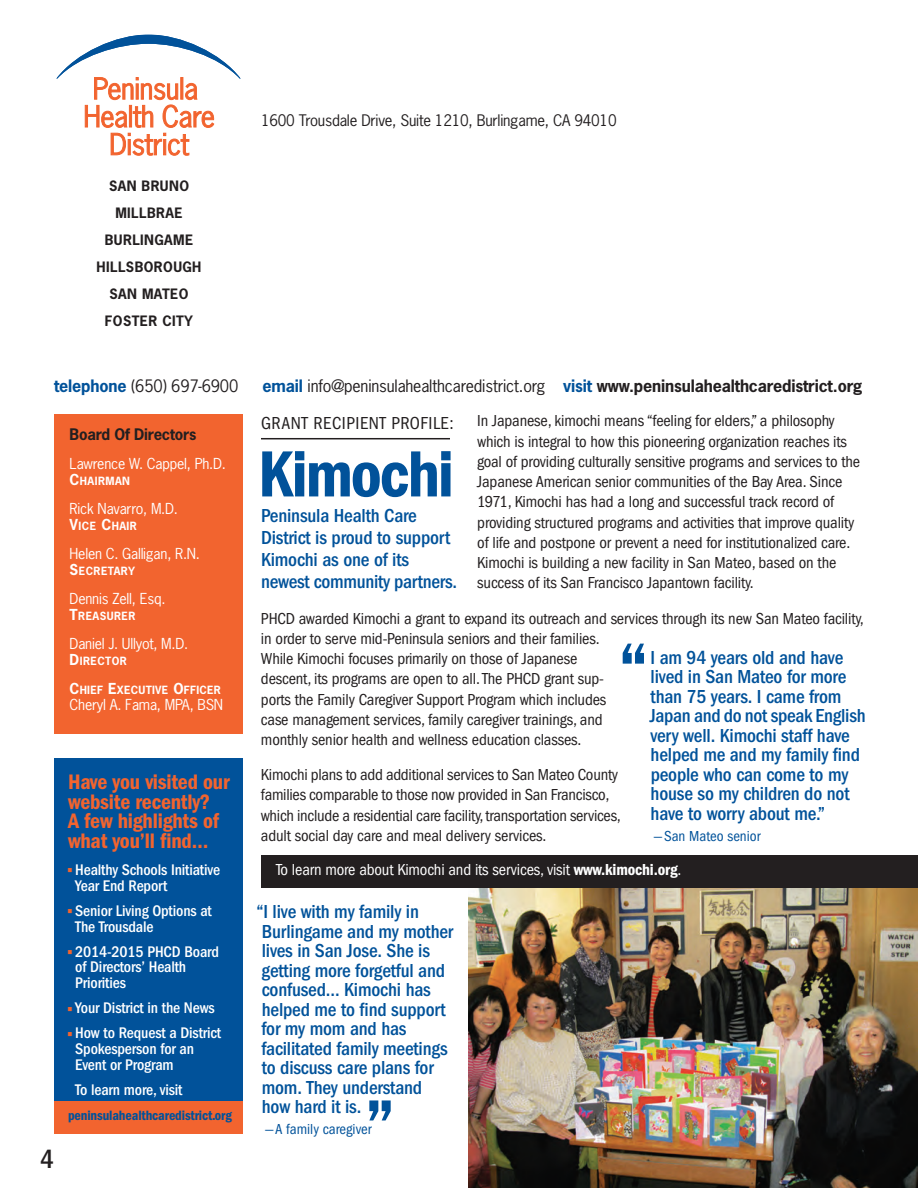
<style>
.page{position:relative;width:918px;height:1188px;background:#fff}
.page>*{position:absolute;margin:0;border:0;box-sizing:border-box;transform-origin:0 0}
.t1{font:600 condensed 67.5px "Franklin Gothic";letter-spacing:-.03em;color:#01529a}
.t2{font:500 condensed 27px "Franklin Gothic";color:#231f20}
._11_FG_BkCond{font:600 condensed 21.75px/19.5px "Franklin Gothic";letter-spacing:-.01em;color:#f2642f}
.t3{font:500 condensed 19.5px/19.5px "Franklin Gothic";letter-spacing:-.01em;color:#01529a}
.t4{font:condensed 18px "Franklin Gothic";letter-spacing:.03em;color:#231f20}
.t5{font:condensed 16.5px/20.2px "Franklin Gothic";letter-spacing:-.01em;color:#231f20}
.t6{font:condensed 16.5px "Franklin Gothic";letter-spacing:-.01em;color:#fff}
._9_11_NewsGothic{font:16.2px "News Gothic Std";letter-spacing:-.01em;color:#231f20}
._11_FG_BkCond-2{font:500 condensed 15.9px/15.9px "Franklin Gothic";letter-spacing:-.01em;color:#fff}
._9_11_NewsGothic-2{font:15px "News Gothic Std";letter-spacing:-.015em;color:#231f20}
.QuoteCredit{font:condensed 15px "Franklin Gothic";color:#01529a}
._9_11_NewsGothic-3{font:700 15px "News Gothic Std";letter-spacing:-.015em;color:#231f20}
._9_11_NewsGothic-4{font:14.25px "News Gothic Std";letter-spacing:-.015em;color:#fff}
._11_FG_BkCond-3{font:600 condensed 13.95px "Franklin Gothic";letter-spacing:-.01em;color:#01529a}
._9_11_NewsGothic-5{font:700 13.5px "News Gothic Std";letter-spacing:.03em;color:#231f20}
.BdTitle{font:700 10.65px "News Gothic Std";letter-spacing:.04em;color:#fff}
.s1{font-weight:700;color:#01529a}
.s2{font-weight:700}
.s3{font-size:14.25px}
.s4{font-weight:600}
.s5{font-weight:600;font-size:26.1px;color:#f2642f}
</style>
<div class="page">
<div style="left:54px;top:758px;width:189px;height:371px;background:#01529a"></div>
<div style="left:54px;top:1102px;width:189px;height:32px;background:#f2642f"></div>
<div style="left:54px;top:414px;width:189px;height:320px;background:#f2642f"></div>
<svg style="left:56px;top:35px;width:185px;height:120px"></svg>
<img style="left:469px;top:888px;width:449px;height:300px">
<div style="left:261px;top:855px;width:657px;height:33px;background:#231f20"></div>
<svg style="left:623px;top:644px;width:21px;height:20px"></svg>
<svg style="left:369px;top:1100px;width:22px;height:20px"></svg>
<hr style="left:261px;top:438px;width:189px;height:1px;background:#231f20">
<p class="_9_11_NewsGothic-5" style="left:109px;top:177px;width:82px">SAN BRUNO</p>
<p class="_9_11_NewsGothic-5" style="left:115px;top:204px;width:69px">MILLBRAE</p>
<p class="_9_11_NewsGothic-5" style="left:105px;top:231px;width:90px">BURLINGAME</p>
<p class="_9_11_NewsGothic-5" style="left:97px;top:258px;width:106px">HILLSBOROUGH</p>
<p class="_9_11_NewsGothic-5" style="left:110px;top:285px;width:80px">SAN MATEO</p>
<p class="_9_11_NewsGothic-5" style="left:105px;top:312px;width:90px">FOSTER CITY</p>
<p class="_9_11_NewsGothic-2" style="left:261px;top:111px;width:357px">1600 Trousdale Drive, Suite 1210, Burlingame, CA 94010</p>
<p class="_9_11_NewsGothic" style="left:54px;top:375px;width:186px"><span class="s1">telephone</span> (650) 697-6900</p>
<p class="_9_11_NewsGothic" style="left:263px;top:375px;width:601px"><span class="s1">email</span> info@peninsulahealthcaredistrict.org <span class="s1">visit</span> <span class="s2">www.peninsulahealthcaredistrict.org</span></p>
<p class="_9_11_NewsGothic-3" style="left:70px;top:425px;width:128px">Board Of Directors</p>
<p class="_9_11_NewsGothic-4" style="left:70px;top:454px;width:158px">Lawrence W. Cappel, Ph.D.</p>
<p class="BdTitle" style="left:70px;top:474px;width:62px"><span class="s3">C</span>HAIRMAN</p>
<p class="_9_11_NewsGothic-4" style="left:70px;top:499px;width:110px">Rick Navarro, M.D.</p>
<p class="BdTitle" style="left:70px;top:519px;width:69px"><span class="s3">V</span>ICE <span class="s3">C</span>HAIR</p>
<p class="_9_11_NewsGothic-4" style="left:70px;top:544px;width:132px">Helen C. Galligan, R.N.</p>
<p class="BdTitle" style="left:70px;top:564px;width:67px"><span class="s3">S</span>ECRETARY</p>
<p class="_9_11_NewsGothic-4" style="left:70px;top:589px;width:97px">Dennis Zell, Esq.</p>
<p class="BdTitle" style="left:70px;top:609px;width:67px"><span class="s3">T</span>REASURER</p>
<p class="_9_11_NewsGothic-4" style="left:70px;top:634px;width:120px">Daniel J. Ullyot, M.D.</p>
<p class="BdTitle" style="left:70px;top:654px;width:59px"><span class="s3">D</span>IRECTOR</p>
<p class="BdTitle" style="left:70px;top:683px;width:153px"><span class="s3">C</span>HIEF <span class="s3">E</span>XECUTIVE <span class="s3">O</span>FFICER</p>
<p class="_9_11_NewsGothic-4" style="left:70px;top:696px;width:155px">Cheryl A. Fama, MPA, BSN</p>
<p class="t5" style="left:477px;top:411px;width:384px">In Japanese, kimochi means “feeling for elders,” a philosophy which is integral to how this pioneering organization reaches its goal of providing culturally sensitive programs and services to the Japanese American senior communities of the Bay Area. Since 1971, Kimochi has had a long and successful track record of providing structured programs and activities that improve quality of life and postpone or prevent a need for institutionalized care.<br>Kimochi is building a new facility in San Mateo, based on the</p>
<p class="t5" style="left:477px;top:573px;width:278px">success of its San Francisco Japantown facility.</p>
<p class="t5" style="left:261px;top:608px;width:604px">PHCD awarded Kimochi a grant to expand its outreach and services through its new San Mateo facility, in order to serve mid-Peninsula seniors and their families.</p>
<p class="t5" style="left:261px;top:649px;width:318px">While Kimochi focuses primarily on those of Japanese</p>
<p class="t5" style="left:261px;top:669px;width:344px">descent, its programs are open to all. The PHCD grant sup-</p>
<p class="t5" style="left:261px;top:689px;width:347px">ports the Family Caregiver Support Program which includes</p>
<p class="t5" style="left:261px;top:709px;width:343px">case management services, family caregiver trainings, and</p>
<p class="t5" style="left:261px;top:730px;width:322px">monthly senior health and wellness education classes.</p>
<p class="t5" style="left:261px;top:765px;width:359px">Kimochi plans to add additional services to San Mateo County</p>
<p class="t5" style="left:261px;top:785px;width:350px">families comparable to those now provided in San Francisco,</p>
<p class="t5" style="left:261px;top:805px;width:361px">which include a residential care facility, transportation services,</p>
<p class="t5" style="left:261px;top:826px;width:287px">adult social day care and meal delivery services.</p>
<p class="t6" style="left:276px;top:861px;width:407px">To learn more about Kimochi and its services, visit <span class="s4">www.kimochi.org</span>.</p>
<p class="t4" style="left:261px;top:413px;width:194px">GRANT RECIPIENT PROFILE:</p>
<p class="t1" style="left:258px;top:435px;width:197px">Kimochi</p>
<p class="t3" style="left:261px;top:506px;width:157px">Peninsula Health Care</p>
<p class="t3" style="left:261px;top:527px;width:191px;line-height:22.2px">District is proud to support<br>Kimochi as one of its</p>
<p class="t3" style="left:261px;top:572px;width:198px">newest community partners.</p>
<p class="t3" style="left:650px;top:648px;width:217px">I am 94 years old and have lived in San Mateo for more than 75 years. I came from<br>Japan and do not speak English very well. Kimochi staff have helped me and my family find people who can come to my house so my children do not have to worry about me.”</p>
<p class="QuoteCredit" style="left:654px;top:827px;width:109px">—San Mateo senior</p>
<p class="_11_FG_BkCond" style="left:68px;top:772px;width:163px">Have you visited our website recently?</p>
<p class="_11_FG_BkCond" style="left:68px;top:811px;width:153px">A few highlights of what you’ll find…</p>
<p class="_11_FG_BkCond-2" style="left:75px;top:862px;width:146px;text-indent:-7px"><span class="s5">•</span> Healthy Schools Initiative<br>Year End Report</p>
<p class="_11_FG_BkCond-2" style="left:75px;top:903px;width:138px;text-indent:-7px"><span class="s5">•</span> Senior Living Options at<br>The Trousdale</p>
<p class="_11_FG_BkCond-2" style="left:75px;top:943px;width:145px;text-indent:-7px"><span class="s5">•</span> 2014-2015 PHCD Board of Directors’ Health</p>
<p class="_11_FG_BkCond-2" style="left:75px;top:975px;width:52px">Priorities</p>
<p class="_11_FG_BkCond-2" style="left:68px;top:1000px;width:148px"><span class="s5">•</span> Your District in the News</p>
<p class="_11_FG_BkCond-2" style="left:75px;top:1025px;width:147px;text-indent:-7px"><span class="s5">•</span> How to Request a District<br>Spokesperson for an<br>Event or Program</p>
<p class="_11_FG_BkCond-2" style="left:75px;top:1082px;width:109px">To learn more, visit</p>
<p class="_11_FG_BkCond-3" style="left:68px;top:1108px;width:165px">peninsulahealthcaredistrict.org</p>
<p class="t3" style="left:256px;top:902px;width:198px">“I live with my family in<br>Burlingame and my mother lives in San Jose. She is getting more forgetful and confused… Kimochi has helped me to find support</p>
<p class="t3" style="left:261px;top:1019px;width:147px">for my mom and has</p>
<p class="t3" style="left:261px;top:1039px;width:188px">facilitated family meetings</p>
<p class="t3" style="left:262px;top:1058px;width:174px">to discuss care plans for mom. They understand</p>
<p class="t3" style="left:262px;top:1097px;width:101px">how hard it is.</p>
<p class="QuoteCredit" style="left:265px;top:1121px;width:108px">—A family caregiver</p>
<p class="t2" style="left:40px;top:1144px;width:15px">4</p>
</div>
